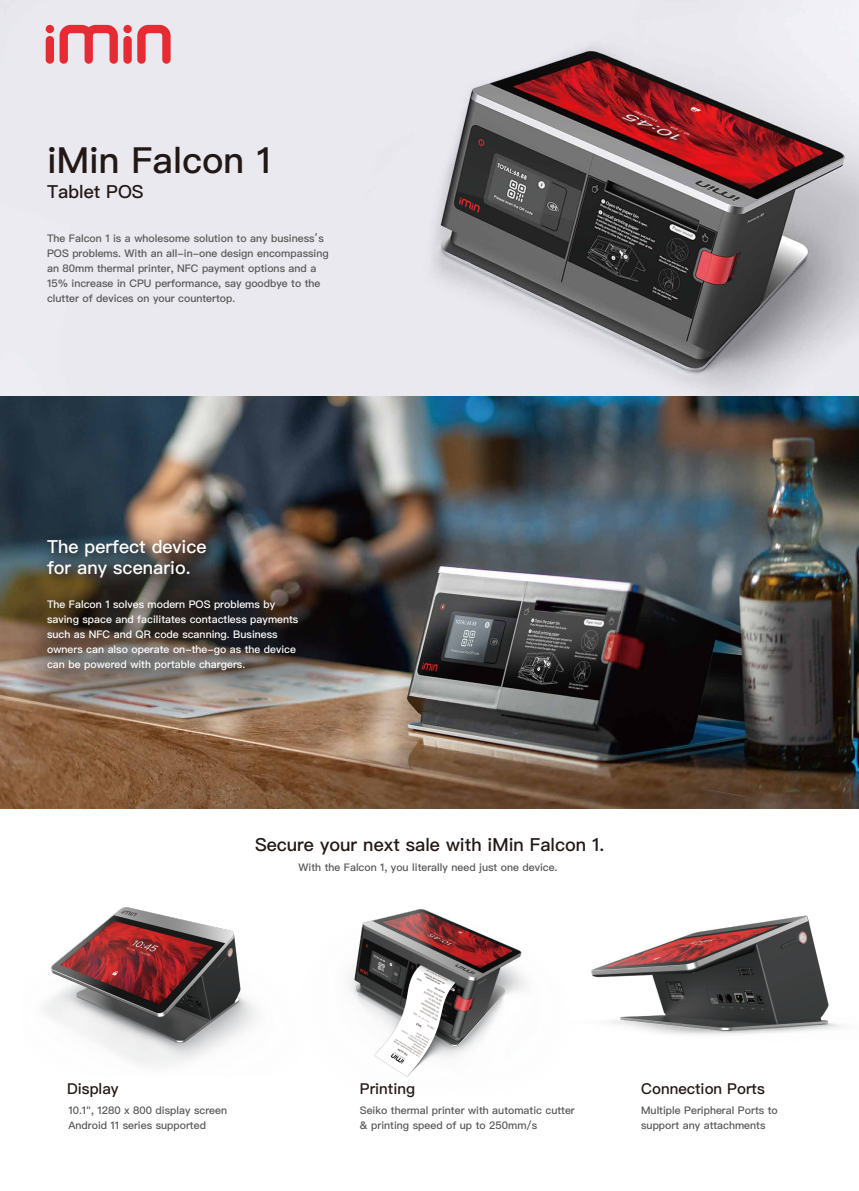
<style>
.page{position:relative;width:859px;height:1191px;background:#fff}
.page>*{position:absolute;margin:0;border:0;box-sizing:border-box;transform-origin:0 0}
.t1{font:500 36px "Ping Fang SC";color:#221815}
.t2{font:500 18px "Ping Fang SC";color:#221815}
.t3{font:500 18px/21px "Ping Fang SC";color:#fff}
.t4{font:500 15px "Ping Fang SC";color:#221815}
.t5{font:500 10.5px/15px "Ping Fang SC";color:#595757}
.t6{font:500 10.5px/15px "Ping Fang SC";color:#fff}
</style>
<div class="page">
<img style="left:0;top:0;width:859px;height:809px">
<svg style="left:46px;top:25px;width:125px;height:39px;background:#e78b92"></svg>
<img style="left:24px;top:515px;width:246px;height:42px">
<img style="left:38px;top:528px;width:222px;height:29px">
<img style="left:5px;top:557px;width:360px;height:180px">
<img style="left:24px;top:576px;width:315px;height:135px">
<img style="left:38px;top:590px;width:282px;height:97px">
<img style="left:44px;top:907px;width:213px;height:159px">
<img style="left:348px;top:909px;width:178px;height:168px">
<img style="left:591px;top:915px;width:252px;height:120px">
<h1 class="t1" style="left:47px;top:138px;width:225px">iMin Falcon 1</h1>
<h2 class="t2" style="left:47px;top:180px;width:98px">Tablet POS</h2>
<p class="t5" style="left:47px;top:231px;width:283px">The Falcon 1 is a wholesome solution to any business﹂s POS problems. With an all-in-one design encompassing an 80mm thermal printer, NFC payment options and a 15% increase in CPU performance, say goodbye to the clutter of devices on your countertop.</p>
<h2 class="t3" style="left:47px;top:535px;width:161px">The perfect device for any scenario.</h2>
<p class="t6" style="left:47px;top:596px;width:253px">The Falcon 1 solves modern POS problems by saving space and facilitates contactless payments such as NFC and QR code scanning. Business owners can also operate on-the-go as the device can be powered with portable chargers.</p>
<h2 class="t2" style="left:255px;top:834px;width:351px">Secure your next sale with iMin Falcon 1.</h2>
<p class="t5" style="left:299px;top:859px;width:260px">With the Falcon 1, you literally need just one device.</p>
<h3 class="t4" style="left:67px;top:1079px;width:53px">Display</h3>
<h3 class="t4" style="left:360px;top:1079px;width:57px">Printing</h3>
<h3 class="t4" style="left:641px;top:1079px;width:125px">Connection Ports</h3>
<p class="t5" style="left:68px;top:1102px;width:160px">10.1", 1280 x 800 display screen<br>Android 11 series supported</p>
<p class="t5" style="left:360px;top:1102px;width:216px">Seiko thermal printer with automatic cutter &amp; printing speed of up to 250mm/s</p>
<p class="t5" style="left:641px;top:1102px;width:138px">Multiple Peripheral Ports to support any attachments</p>
</div>
